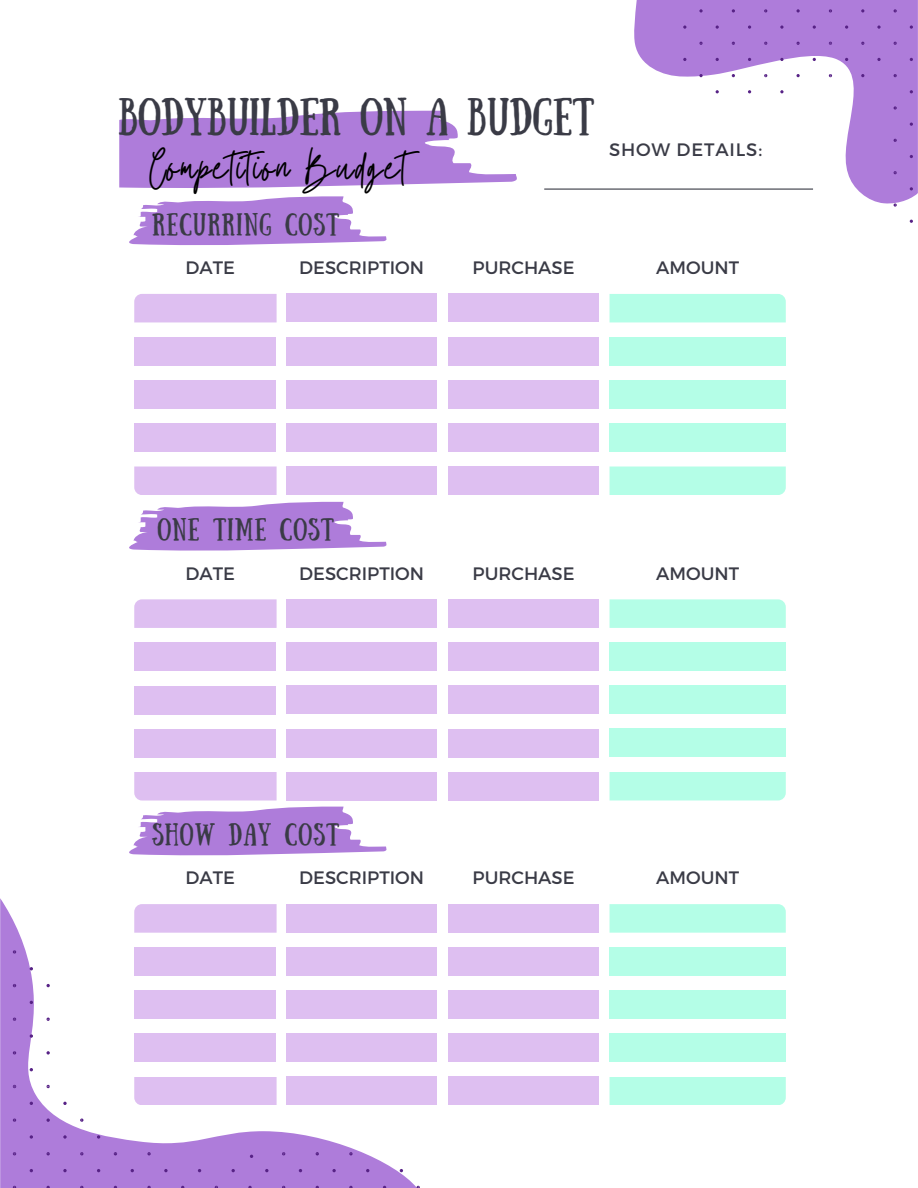
<style>
.page{position:relative;width:918px;height:1188px;background:#fff}
.page>*{position:absolute;margin:0;border:0;box-sizing:border-box;transform-origin:0 0}
.t1{font:39.6px "Twister";letter-spacing:.05em;color:#000}
.t2{font:37.5px "Sunday";color:#3a3b46}
.t3{font:22.5px "Sunday";letter-spacing:.05em;color:#3a3b46}
.t4{font:18px "Montserrat";color:#3a3b46}
.t5{font:18px "Montserrat";letter-spacing:.05em;color:#3a3b46}
</style>
<div class="page">
<svg style="left:544px;top:0;width:374px;height:205px"></svg>
<svg style="left:910px;top:25px;width:3px;height:4px"></svg>
<svg style="left:861px;top:9px;width:3px;height:4px"></svg>
<svg style="left:894px;top:9px;width:3px;height:4px"></svg>
<svg style="left:877px;top:25px;width:4px;height:4px"></svg>
<svg style="left:845px;top:25px;width:3px;height:4px"></svg>
<svg style="left:877px;top:58px;width:4px;height:3px"></svg>
<svg style="left:894px;top:106px;width:3px;height:4px"></svg>
<svg style="left:894px;top:203px;width:3px;height:4px"></svg>
<svg style="left:796px;top:9px;width:4px;height:4px"></svg>
<svg style="left:829px;top:9px;width:3px;height:4px"></svg>
<svg style="left:813px;top:25px;width:3px;height:4px"></svg>
<svg style="left:780px;top:25px;width:4px;height:4px"></svg>
<svg style="left:796px;top:74px;width:4px;height:3px"></svg>
<svg style="left:780px;top:90px;width:4px;height:3px"></svg>
<svg style="left:780px;top:58px;width:4px;height:3px"></svg>
<svg style="left:796px;top:42px;width:4px;height:3px"></svg>
<svg style="left:732px;top:9px;width:3px;height:4px"></svg>
<svg style="left:764px;top:9px;width:3px;height:4px"></svg>
<svg style="left:748px;top:25px;width:3px;height:4px"></svg>
<svg style="left:716px;top:25px;width:3px;height:4px"></svg>
<svg style="left:699px;top:9px;width:4px;height:4px"></svg>
<svg style="left:683px;top:25px;width:3px;height:4px"></svg>
<svg style="left:699px;top:74px;width:4px;height:3px"></svg>
<svg style="left:699px;top:42px;width:4px;height:3px"></svg>
<svg style="left:119px;top:111px;width:398px;height:77px"></svg>
<hr style="left:544px;top:189px;width:269px;height:1px;background:#3a3b46">
<svg style="left:129px;top:196px;width:258px;height:50px"></svg>
<div style="left:134px;top:294px;width:143px;height:28px;background:#debff1"></div>
<div style="left:610px;top:294px;width:176px;height:28px;background:#b4fee7"></div>
<div style="left:287px;top:337px;width:150px;height:28px;background:#debff1"></div>
<div style="left:609px;top:337px;width:177px;height:28px;background:#b4fee7"></div>
<div style="left:134px;top:337px;width:142px;height:29px;background:#debff1"></div>
<div style="left:609px;top:380px;width:177px;height:28px;background:#b4fee7"></div>
<div style="left:134px;top:380px;width:142px;height:29px;background:#debff1"></div>
<div style="left:134px;top:467px;width:143px;height:28px;background:#debff1"></div>
<div style="left:610px;top:467px;width:176px;height:28px;background:#b4fee7"></div>
<div style="left:609px;top:423px;width:177px;height:29px;background:#b4fee7"></div>
<div style="left:134px;top:424px;width:142px;height:28px;background:#debff1"></div>
<div style="left:448px;top:337px;width:150px;height:28px;background:#debff1"></div>
<div style="left:287px;top:294px;width:150px;height:28px;background:#debff1"></div>
<div style="left:448px;top:294px;width:150px;height:28px;background:#debff1"></div>
<div style="left:287px;top:380px;width:150px;height:28px;background:#debff1"></div>
<div style="left:448px;top:380px;width:150px;height:28px;background:#debff1"></div>
<div style="left:287px;top:423px;width:150px;height:29px;background:#debff1"></div>
<div style="left:448px;top:423px;width:150px;height:29px;background:#debff1"></div>
<div style="left:287px;top:467px;width:150px;height:28px;background:#debff1"></div>
<div style="left:448px;top:467px;width:150px;height:28px;background:#debff1"></div>
<svg style="left:129px;top:502px;width:258px;height:49px"></svg>
<div style="left:134px;top:599px;width:143px;height:28px;background:#debff1"></div>
<div style="left:610px;top:599px;width:176px;height:28px;background:#b4fee7"></div>
<div style="left:287px;top:643px;width:150px;height:28px;background:#debff1"></div>
<div style="left:609px;top:643px;width:177px;height:28px;background:#b4fee7"></div>
<div style="left:134px;top:643px;width:142px;height:28px;background:#debff1"></div>
<div style="left:609px;top:686px;width:177px;height:28px;background:#b4fee7"></div>
<div style="left:134px;top:686px;width:142px;height:28px;background:#debff1"></div>
<div style="left:134px;top:772px;width:143px;height:28px;background:#debff1"></div>
<div style="left:610px;top:772px;width:176px;height:28px;background:#b4fee7"></div>
<div style="left:609px;top:729px;width:177px;height:28px;background:#b4fee7"></div>
<div style="left:134px;top:729px;width:142px;height:28px;background:#debff1"></div>
<div style="left:448px;top:643px;width:150px;height:28px;background:#debff1"></div>
<div style="left:287px;top:599px;width:150px;height:29px;background:#debff1"></div>
<div style="left:448px;top:599px;width:150px;height:29px;background:#debff1"></div>
<div style="left:287px;top:686px;width:150px;height:28px;background:#debff1"></div>
<div style="left:448px;top:686px;width:150px;height:28px;background:#debff1"></div>
<div style="left:287px;top:729px;width:150px;height:28px;background:#debff1"></div>
<div style="left:448px;top:729px;width:150px;height:28px;background:#debff1"></div>
<div style="left:287px;top:772px;width:150px;height:28px;background:#debff1"></div>
<div style="left:448px;top:772px;width:150px;height:28px;background:#debff1"></div>
<svg style="left:129px;top:807px;width:258px;height:49px"></svg>
<div style="left:610px;top:904px;width:176px;height:28px;background:#b4fee7"></div>
<div style="left:287px;top:947px;width:150px;height:29px;background:#debff1"></div>
<div style="left:609px;top:947px;width:177px;height:29px;background:#b4fee7"></div>
<div style="left:609px;top:990px;width:177px;height:29px;background:#b4fee7"></div>
<div style="left:610px;top:1077px;width:176px;height:28px;background:#b4fee7"></div>
<div style="left:609px;top:1034px;width:177px;height:28px;background:#b4fee7"></div>
<div style="left:448px;top:947px;width:150px;height:29px;background:#debff1"></div>
<div style="left:287px;top:904px;width:150px;height:28px;background:#debff1"></div>
<div style="left:448px;top:904px;width:150px;height:28px;background:#debff1"></div>
<div style="left:287px;top:990px;width:150px;height:29px;background:#debff1"></div>
<div style="left:448px;top:990px;width:150px;height:29px;background:#debff1"></div>
<div style="left:287px;top:1034px;width:150px;height:28px;background:#debff1"></div>
<div style="left:448px;top:1034px;width:150px;height:28px;background:#debff1"></div>
<div style="left:287px;top:1077px;width:150px;height:28px;background:#debff1"></div>
<div style="left:448px;top:1077px;width:150px;height:28px;background:#debff1"></div>
<svg style="left:0;top:898px;width:417px;height:290px"></svg>
<svg style="left:332px;top:1169px;width:4px;height:3px"></svg>
<svg style="left:349px;top:1152px;width:4px;height:3px"></svg>
<svg style="left:265px;top:1169px;width:4px;height:3px"></svg>
<svg style="left:164px;top:1169px;width:4px;height:3px"></svg>
<svg style="left:97px;top:1135px;width:3px;height:4px"></svg>
<svg style="left:147px;top:1152px;width:4px;height:3px"></svg>
<svg style="left:46px;top:984px;width:4px;height:3px"></svg>
<svg style="left:46px;top:1051px;width:4px;height:4px"></svg>
<svg style="left:30px;top:1034px;width:3px;height:4px"></svg>
<svg style="left:46px;top:1018px;width:4px;height:3px"></svg>
<svg style="left:46px;top:1118px;width:4px;height:4px"></svg>
<svg style="left:80px;top:1118px;width:3px;height:4px"></svg>
<svg style="left:63px;top:1135px;width:4px;height:4px"></svg>
<svg style="left:30px;top:1135px;width:3px;height:4px"></svg>
<svg style="left:63px;top:1102px;width:4px;height:3px"></svg>
<svg style="left:46px;top:1085px;width:4px;height:3px"></svg>
<svg style="left:63px;top:1169px;width:4px;height:3px"></svg>
<svg style="left:46px;top:1152px;width:4px;height:3px"></svg>
<svg style="left:13px;top:950px;width:3px;height:4px"></svg>
<svg style="left:13px;top:1051px;width:3px;height:4px"></svg>
<svg style="left:13px;top:1118px;width:3px;height:4px"></svg>
<h1 class="t2" style="left:118px;top:90px;width:478px">BODYBUILDER ON A BUDGET</h1>
<p class="t1" style="left:148px;top:139px;width:281px">Competition Budget</p>
<h2 class="t3" style="left:152px;top:208px;width:189px">RECURRING COST</h2>
<p class="t5" style="left:609px;top:138px;width:155px">SHOW DETAILS:</p>
<p class="t4" style="left:186px;top:256px;width:51px">DATE</p>
<h1 class="t4" style="left:299px;top:256px;width:126px">DESCRIPTION</h1>
<p class="t4" style="left:656px;top:256px;width:84px">AMOUNT</p>
<p class="t4" style="left:473px;top:256px;width:103px">PURCHASE</p>
<p class="t3" style="left:157px;top:514px;width:178px">ONE TIME COST</p>
<p class="t4" style="left:186px;top:562px;width:51px">DATE</p>
<p class="t4" style="left:299px;top:562px;width:126px">DESCRIPTION</p>
<p class="t4" style="left:656px;top:562px;width:84px">AMOUNT</p>
<p class="t4" style="left:473px;top:562px;width:103px">PURCHASE</p>
<h2 class="t3" style="left:152px;top:818px;width:189px">SHOW DAY COST</h2>
<p class="t4" style="left:186px;top:866px;width:51px">DATE</p>
<p class="t4" style="left:299px;top:866px;width:126px">DESCRIPTION</p>
<p class="t4" style="left:656px;top:866px;width:84px">AMOUNT</p>
<p class="t4" style="left:473px;top:866px;width:103px">PURCHASE</p>
</div>
